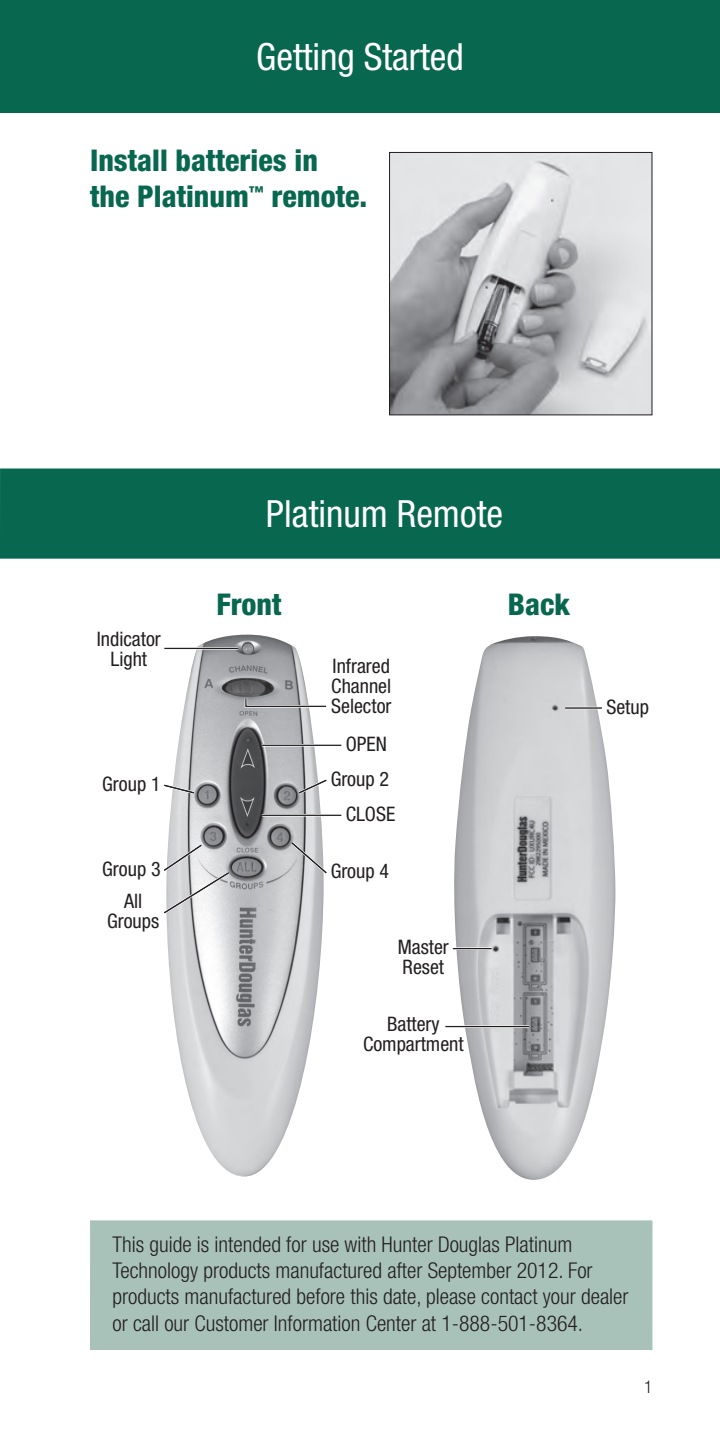
<style>
.page{position:relative;width:720px;height:1440px;background:#fff}
.page>*{position:absolute;margin:0;border:0;box-sizing:border-box;transform-origin:0 0}
.t1{font:condensed 37.5px "Helvetica Neue LT Std";color:#fff}
.t2{font:800 condensed 30px/36px "Helvetica Neue LT Std";color:#08674f}
.t3{font:300 condensed 21.75px/26.2px "Helvetica Neue LT Std";color:#231f20}
.t4{font:condensed 20px/20px "Helvetica Neue LT Std";color:#231f20;text-align:center}
.t5{font:300 condensed 17.5px "Helvetica Neue LT Std";color:#231f20}
</style>
<div class="page">
<div style="left:0;top:0;width:720px;height:112px;background:#08674f"></div>
<div style="left:0;top:469px;width:720px;height:90px;background:#08674f"></div>
<img style="left:391px;top:154px;width:260px;height:259px">
<div style="left:389px;top:152px;width:264px;height:263px;border:1px solid #231f20"></div>
<img style="left:166px;top:635px;width:158px;height:541px">
<hr style="left:262px;top:744px;width:79px;height:3px;background:#fff">
<hr style="left:262px;top:814px;width:79px;height:3px;background:#fff">
<svg style="left:164px;top:782px;width:33px;height:14px"></svg>
<svg style="left:296px;top:777px;width:31px;height:19px"></svg>
<svg style="left:164px;top:842px;width:68px;height:74px"></svg>
<svg style="left:288px;top:839px;width:39px;height:37px"></svg>
<hr style="left:262px;top:745px;width:79px;height:1px;background:#231f20">
<hr style="left:262px;top:815px;width:79px;height:1px;background:#231f20">
<svg style="left:243px;top:696px;width:84px;height:13px"></svg>
<hr style="left:164px;top:647px;width:74px;height:3px;background:#fff">
<hr style="left:164px;top:648px;width:74px;height:1px;background:#231f20">
<svg style="left:240px;top:796px;width:15px;height:22px"></svg>
<svg style="left:241px;top:748px;width:14px;height:21px"></svg>
<img style="left:452px;top:636px;width:164px;height:544px">
<hr style="left:565px;top:707px;width:37px;height:2px;background:#231f20">
<hr style="left:453px;top:947px;width:39px;height:3px;background:#fff">
<hr style="left:453px;top:948px;width:39px;height:1px;background:#231f20">
<hr style="left:445px;top:1025px;width:84px;height:3px;background:#fff">
<hr style="left:445px;top:1026px;width:84px;height:1px;background:#231f20">
<div style="left:90px;top:1220px;width:562px;height:130px;background:#a9c2b9"></div>
<h1 class="t1" style="left:256px;top:35px;width:209px">Getting Started</h1>
<h2 class="t2" style="left:90px;top:142px;width:279px">Install batteries in<br>the Platinum<sup>™</sup> remote.</h2>
<h1 class="t1" style="left:266px;top:492px;width:239px">Platinum Remote</h1>
<p class="t4" style="left:97px;top:629px;width:66px">Indicator<br>Light</p>
<p class="t4" style="left:102px;top:774px;width:60px">Group 1</p>
<p class="t4" style="left:102px;top:852px;width:60px;line-height:32.5px">Group 3<br>All</p>
<p class="t4" style="left:107px;top:911px;width:54px">Groups</p>
<h2 class="t2" style="left:216px;top:586px;width:67px">Front</h2>
<h2 class="t2" style="left:508px;top:586px;width:64px">Back</h2>
<p class="t4" style="left:331px;top:656px;width:62px;text-align:justify">Infrared Channel Selector</p>
<p class="t4" style="left:346px;top:734px;width:43px">OPEN</p>
<p class="t4" style="left:331px;top:769px;width:60px">Group 2</p>
<p class="t4" style="left:346px;top:804px;width:51px">CLOSE</p>
<p class="t4" style="left:331px;top:861px;width:60px">Group 4</p>
<p class="t4" style="left:398px;top:936px;width:53px;text-align:left">Master<br>Reset</p>
<p class="t4" style="left:363px;top:1014px;width:102px">Battery<br>Compartment</p>
<p class="t4" style="left:606px;top:696px;width:44px">Setup</p>
<p class="t3" style="left:112px;top:1231px;width:518px">This guide is intended for use with Hunter Douglas Platinum Technology products manufactured after September 2012. For products manufactured before this date, please contact your dealer or call our Customer Information Center at 1-888-501-8364.</p>
<p class="t5" style="left:644px;top:1377px;width:10px">1</p>
</div>
